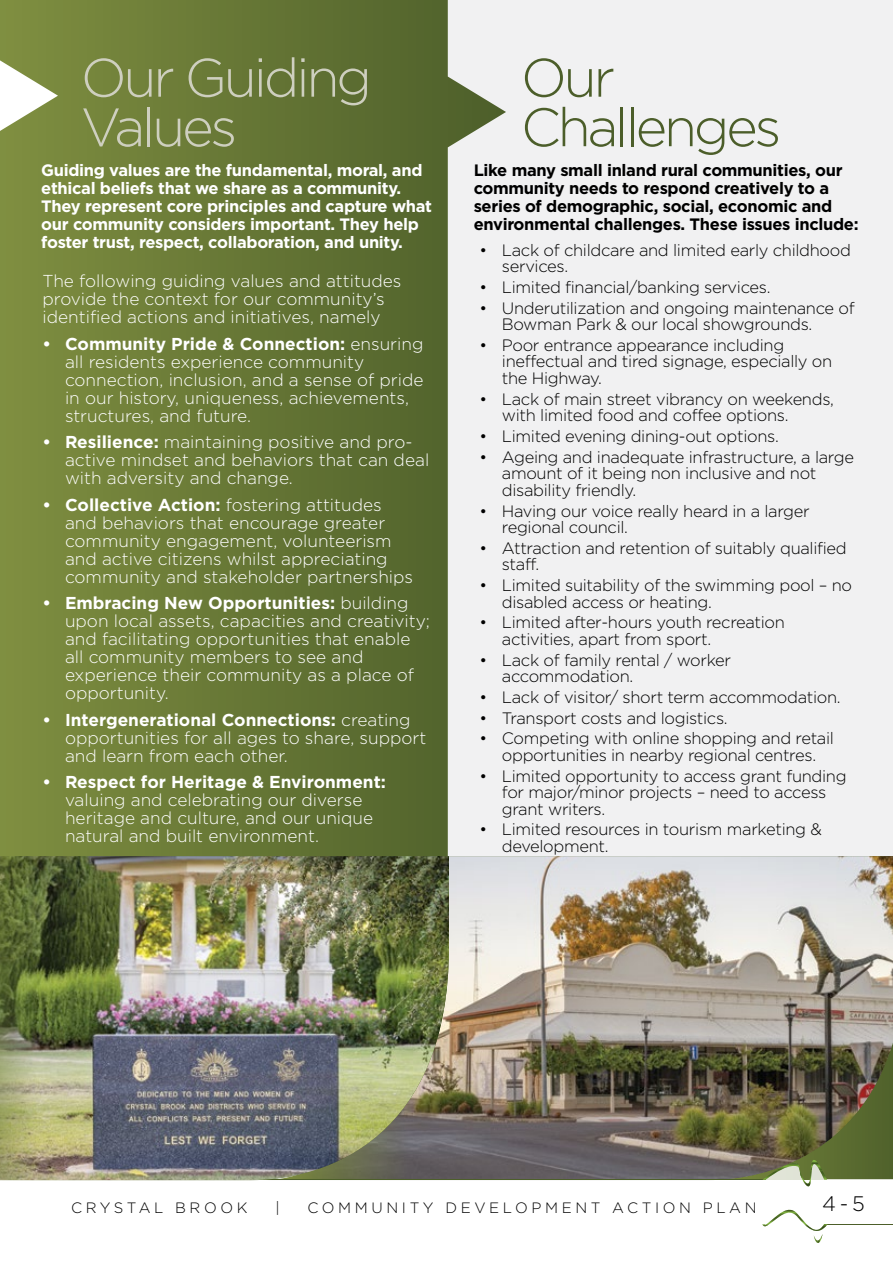
<style>
.page{position:relative;width:893px;height:1263px;background:#fff}
.page>*{position:absolute;margin:0;border:0;box-sizing:border-box;transform-origin:0 0}
.t1{font:300 54px/49.5px "Gotham";letter-spacing:-.06em;color:#cecfbf}
.t2{font:300 54px/49.5px "Gotham";letter-spacing:-.06em;color:#4c5e2a}
.t3{font:300 21px "Gotham";color:#000}
.t4{font:300 17.25px/18px "Gotham";color:#fff}
.t5{font:700 17.25px "Gotham";color:#fff}
.t6{font:300 16.5px/16.5px "Gotham";letter-spacing:-.02em;color:#000}
.t7{font:700 16.5px/18px "Gotham";letter-spacing:-.02em;color:#fff}
.t8{font:700 16.5px/18px "Gotham";letter-spacing:-.02em;color:#000}
.t9{font:300 15px "Gotham";letter-spacing:.24em;color:#000}
.s1{font-weight:700}
</style>
<div class="page">
<div style="left:506px;top:0;width:387px;height:856px;background:#f1f1f2"></div>
<svg style="left:0;top:0;width:506px;height:856px;background:#77854b"></svg>
<svg style="left:0;top:60px;width:58px;height:71px"></svg>
<img style="left:449px;top:856px;width:444px;height:306px">
<svg style="left:0;top:1162px;width:893px;height:19px;background:#73736c"></svg>
<hr style="left:824px;top:1224px;width:69px;height:1px;background:#4d5f2a">
<hr style="left:0;top:1179px;width:765px;height:1px;background:#4d5f2a">
<svg style="left:762px;top:1142px;width:65px;height:45px;background:#8d906e"></svg>
<svg style="left:762px;top:1209px;width:66px;height:34px"></svg>
<img style="left:0;top:856px;width:449px;height:324px">
<h1 class="t1" style="left:81px;top:52px;width:293px">Our Guiding<br>Values</h1>
<h1 class="t2" style="left:521px;top:52px;width:262px">Our<br>Challenges</h1>
<p class="t7" style="left:41px;top:160px;width:392px">Guiding values are the fundamental, moral, and ethical beliefs that we share as a community.<br>They represent core principles and capture what our community considers important. They help foster trust, respect, collaboration, and unity.</p>
<p class="t8" style="left:474px;top:160px;width:386px">Like many small inland rural communities, our community needs to respond creatively to a series of demographic, social, economic and environmental challenges. These issues include:</p>
<p class="t6" style="left:502px;top:241px;width:351px;text-indent:-23px">• Lack of childcare and limited early childhood services.</p>
<p class="t6" style="left:479px;top:279px;width:293px">• Limited financial/banking services.</p>
<p class="t6" style="left:502px;top:299px;width:354px;text-indent:-23px">• Underutilization and ongoing maintenance of<br>Bowman Park &amp; our local showgrounds.</p>
<p class="t6" style="left:502px;top:337px;width:332px;text-indent:-23px">• Poor entrance appearance including ineffectual and tired signage, especially on the Highway.</p>
<p class="t6" style="left:502px;top:390px;width:334px;text-indent:-23px">• Lack of main street vibrancy on weekends, with limited food and coffee options.</p>
<p class="t6" style="left:479px;top:428px;width:301px">• Limited evening dining-out options.</p>
<p class="t6" style="left:502px;top:448px;width:354px;text-indent:-23px">• Ageing and inadequate infrastructure, a large amount of it being non inclusive and not disability friendly.</p>
<p class="t6" style="left:502px;top:502px;width:309px;text-indent:-23px">• Having our voice really heard in a larger regional council.</p>
<p class="t6" style="left:502px;top:539px;width:346px;text-indent:-23px">• Attraction and retention of suitably qualified staff.</p>
<p class="t6" style="left:502px;top:577px;width:352px;text-indent:-23px">• Limited suitability of the swimming pool – no disabled access or heating.</p>
<p class="t6" style="left:502px;top:614px;width:285px;text-indent:-23px">• Limited after-hours youth recreation activities, apart from sport.</p>
<p class="t6" style="left:502px;top:651px;width:231px;text-indent:-23px">• Lack of family rental / worker accommodation.</p>
<p class="t6" style="left:479px;top:688px;width:363px">• Lack of visitor/ short term accommodation.</p>
<p class="t6" style="left:479px;top:709px;width:250px">• Transport costs and logistics.</p>
<p class="t6" style="left:479px;top:730px;width:356px;text-align:center">• Competing with online shopping and retail opportunities in nearby regional centres.</p>
<p class="t6" style="left:502px;top:767px;width:346px;text-indent:-23px">• Limited opportunity to access grant funding for major/minor projects – need to access grant writers.</p>
<p class="t6" style="left:502px;top:821px;width:322px;text-indent:-23px">• Limited resources in tourism marketing &amp; development.</p>
<p class="t4" style="left:43px;top:272px;width:360px">The following guiding values and attitudes provide the context for our community’s identified actions and initiatives, namely</p>
<p class="t4" style="left:65px;top:334px;width:360px;text-indent:-22px"><span class="s1">• Community Pride &amp; Connection:</span> ensuring all residents experience community connection, inclusion, and a sense of pride in our history, uniqueness, achievements, structures, and future.</p>
<p class="t4" style="left:65px;top:433px;width:366px;text-indent:-22px"><span class="s1">• Resilience:</span> maintaining positive and pro&shy;active mindset and behaviors that can deal with adversity and change.</p>
<p class="t4" style="left:65px;top:495px;width:350px;text-indent:-22px"><span class="s1">• Collective Action:</span> fostering attitudes and behaviors that encourage greater community engagement, volunteerism and active citizens whilst appreciating community and stakeholder partnerships</p>
<p class="t4" style="left:65px;top:594px;width:367px;text-indent:-22px"><span class="s1">• Embracing New Opportunities:</span> building upon local assets, capacities and creativity; and facilitating opportunities that enable all community members to see and experience their community as a place of opportunity.</p>
<p class="t4" style="left:65px;top:710px;width:363px;text-indent:-22px"><span class="s1">• Intergenerational Connections:</span> creating opportunities for all ages to share, support and learn from each other.</p>
<p class="t5" style="left:43px;top:772px;width:345px">• Respect for Heritage &amp; Environment:</p>
<p class="t4" style="left:65px;top:791px;width:310px">valuing and celebrating our diverse heritage and culture, and our unique natural and built environment.</p>
<p class="t9" style="left:71px;top:1199px;width:178px">CRYSTAL BROOK</p>
<p class="t9" style="left:275px;top:1199px;width:6px">|</p>
<p class="t9" style="left:308px;top:1199px;width:451px">COMMUNITY DEVELOPMENT ACTION PLAN</p>
<p class="t3" style="left:822px;top:1192px;width:44px">4-5</p>
</div>
